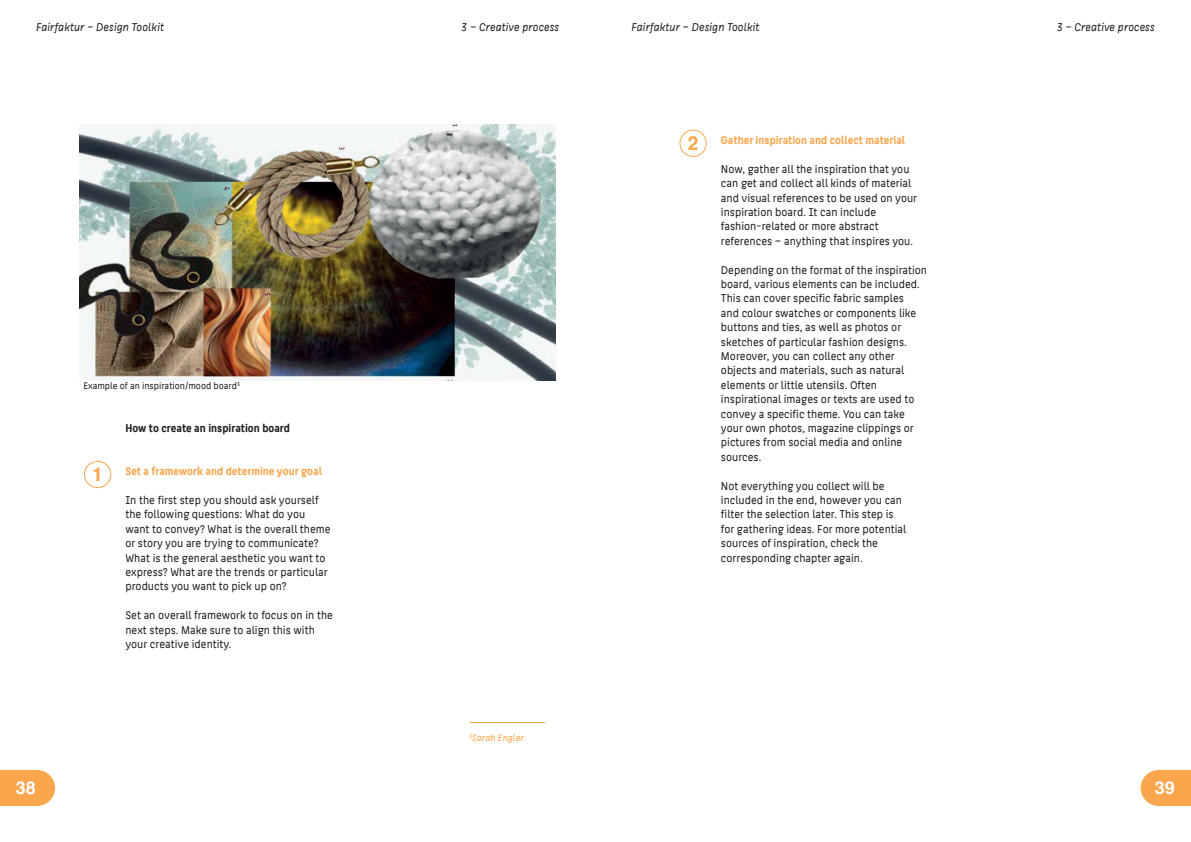
<style>
.page{position:relative;width:1191px;height:842px;background:#fff}
.page>*{position:absolute;margin:0;border:0;box-sizing:border-box;transform-origin:0 0}
.t1{font:700 19.2px "Helvetica";color:#f9a64d}
.t2{font:700 18px "Helvetica";color:#fff}
.t3{font:12px/14.4px "HTW Berlin Office";color:#231f20}
.t4{font:italic 12px "HTW Berlin Office";color:#231f20}
.t5{font:700 12px "HTW Berlin Office";color:#f9a64d}
.t6{font:700 12px "HTW Berlin Office";color:#231f20}
.t7{font:10px "HTW Berlin Office";color:#231f20}
.t8{font:italic 10px "HTW Berlin Office";color:#f9a64d}
</style>
<div class="page">
<svg style="left:0;top:770px;width:55px;height:36px;background:#f9ac59"></svg>
<svg style="left:1140px;top:770px;width:51px;height:36px;background:#f9ad5c"></svg>
<img style="left:80px;top:125px;width:476px;height:256px">
<hr style="left:469px;top:722px;width:76px;height:1px;background:#f9a64d">
<div style="left:84px;top:461px;width:27px;height:27px;border:1px solid #f9a64d;border-radius:50%"></div>
<div style="left:679px;top:130px;width:28px;height:27px;border:1px solid #f9a64d;border-radius:50%"></div>
<p class="t4" style="left:36px;top:20px;width:130px">Fairfaktur – Design Toolkit</p>
<p class="t4" style="left:631px;top:20px;width:130px">Fairfaktur – Design Toolkit</p>
<p class="t4" style="left:461px;top:20px;width:100px">3 – Creative process</p>
<p class="t4" style="left:1056px;top:20px;width:100px">3 – Creative process</p>
<p class="t7" style="left:83px;top:380px;width:158px">Example of an inspiration/mood board<sup>3</sup></p>
<h1 class="t1" style="left:92px;top:463px;width:12px">1</h1>
<p class="t6" style="left:125px;top:421px;width:166px">How to create an inspiration board</p>
<p class="t5" style="left:125px;top:465px;width:198px">Set a framework and determine your goal</p>
<p class="t3" style="left:125px;top:493px;width:207px">In the first step you should ask yourself the following questions: What do you want to convey? What is the overall theme or story you are trying to communicate?<br>What is the general aesthetic you want to express? What are the trends or particular products you want to pick up on?</p>
<p class="t3" style="left:125px;top:608px;width:209px">Set an overall framework to focus on in the next steps. Make sure to align this with your creative identity.</p>
<p class="t8" style="left:469px;top:732px;width:56px"><sup>3</sup>Sarah Engler</p>
<h1 class="t1" style="left:688px;top:131px;width:12px">2</h1>
<p class="t5" style="left:721px;top:133px;width:186px">Gather inspiration and collect material</p>
<p class="t3" style="left:721px;top:162px;width:198px">Now, gather all the inspiration that you can get and collect all kinds of material and visual references to be used on your inspiration board. It can include fashion-related or more abstract references – anything that inspires you.</p>
<p class="t3" style="left:721px;top:263px;width:208px">Depending on the format of the inspiration board, various elements can be included.<br>This can cover specific fabric samples<br>and colour swatches or components like buttons and ties, as well as photos or sketches of particular fashion designs.<br>Moreover, you can collect any other objects and materials, such as natural elements or little utensils. Often inspirational images or texts are used to convey a specific theme. You can take your own photos, magazine clippings or pictures from social media and online sources.</p>
<p class="t3" style="left:721px;top:479px;width:187px">Not everything you collect will be included in the end, however you can filter the selection later. This step is for gathering ideas. For more potential sources of inspiration, check the corresponding chapter again.</p>
<h2 class="t2" style="left:16px;top:777px;width:22px">38</h2>
<h2 class="t2" style="left:1155px;top:777px;width:22px">39</h2>
</div>
